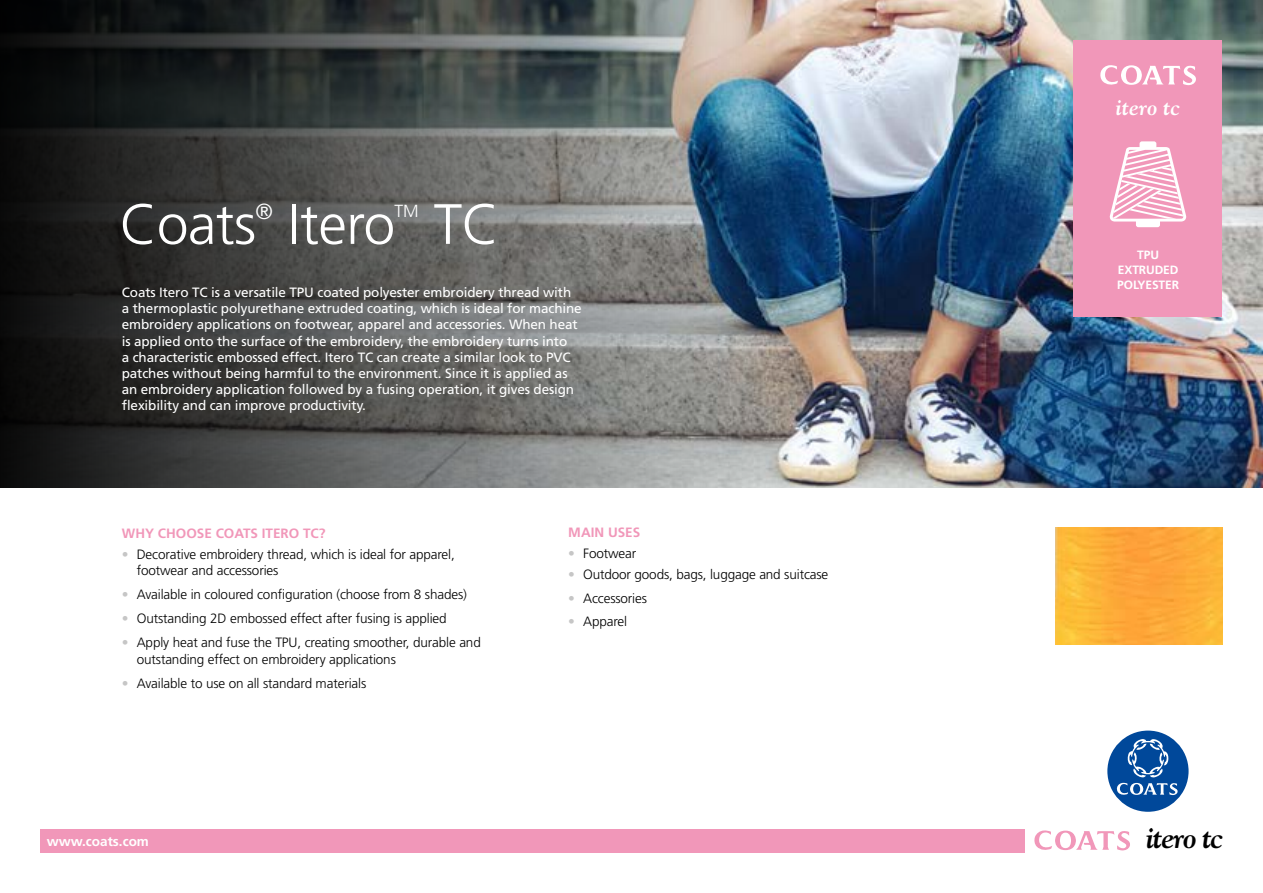
<style>
.page{position:relative;width:1263px;height:893px;background:#fff}
.page>*{position:absolute;margin:0;border:0;box-sizing:border-box;transform-origin:0 0}
.t1{font:300 56.7px "Frutiger";letter-spacing:-.01em;color:#fff}
.t2{font:italic 700 30px "Goudy";letter-spacing:-.05em;color:#000}
.t3{font:italic 700 22.5px "Goudy";letter-spacing:-.01em;color:#fff}
.t4{font:300 21.9px "Frutiger";color:#fff}
.t5{font:300 17.55px "Frutiger";color:#fff}
.t6{font:13.5px/16.2px "Frutiger";letter-spacing:-.01em;color:#fff}
.t7{font:300 13.5px/16.5px "Frutiger";letter-spacing:-.01em;color:#000}
.t8{font:700 13.5px "Frutiger";color:#f197b9}
.t9{font:700 13.5px "Frutiger";color:#fff}
.t10{font:700 12px/15px "Frutiger";letter-spacing:-.01em;color:#fff;text-align:center}
.s1{color:#c6c6c6}
</style>
<div class="page">
<div style="left:1107px;top:731px;width:81px;height:81px;background:#00489a;border-radius:50%"></div>
<svg style="left:1116px;top:739px;width:62px;height:56px"></svg>
<img style="left:795px;top:0;width:468px;height:487px">
<svg style="left:0;top:0;width:795px;height:488px;background:#515555"></svg>
<img style="left:1055px;top:527px;width:167px;height:118px">
<div style="left:1073px;top:41px;width:149px;height:276px;background:#f197b9"></div>
<svg style="left:1100px;top:65px;width:96px;height:20px"></svg>
<svg style="left:1109px;top:141px;width:77px;height:86px"></svg>
<div style="left:41px;top:829px;width:984px;height:23px;background:#f197b9"></div>
<svg style="left:1034px;top:830px;width:96px;height:21px"></svg>
<h1 class="t1" style="left:120px;top:192px;width:138px">Coats</h1>
<h3 class="t4" style="left:256px;top:199px;width:19px">®</h3>
<h1 class="t1" style="left:288px;top:192px;width:109px">Itero</h1>
<p class="t5" style="left:395px;top:201px;width:26px">TM</p>
<h1 class="t1" style="left:434px;top:192px;width:67px">TC</h1>
<p class="t6" style="left:122px;top:284px;width:461px">Coats Itero TC is a versatile TPU coated polyester embroidery thread with a thermoplastic polyurethane extruded coating, which is ideal for machine embroidery applications on footwear, apparel and accessories. When heat is applied onto the surface of the embroidery, the embroidery turns into<br>a characteristic embossed effect. Itero TC can create a similar look to PVC patches without being harmful to the environment. Since it is applied as an embroidery application followed by a fusing operation, it gives design flexibility and can improve productivity.</p>
<p class="t8" style="left:122px;top:525px;width:205px">WHY CHOOSE COATS ITERO TC?</p>
<p class="t7" style="left:137px;top:546px;width:319px;text-indent:-15px"><span class="s1">•</span> Decorative embroidery thread, which is ideal for apparel, footwear and accessories</p>
<p class="t7" style="left:122px;top:587px;width:346px"><span class="s1">•</span> Available in coloured configuration (choose from 8 shades)</p>
<p class="t7" style="left:122px;top:611px;width:326px"><span class="s1">•</span> Outstanding 2D embossed effect after fusing is applied</p>
<p class="t7" style="left:137px;top:634px;width:346px;text-indent:-15px"><span class="s1">•</span> Apply heat and fuse the TPU, creating smoother, durable and outstanding effect on embroidery applications</p>
<p class="t7" style="left:122px;top:675px;width:246px"><span class="s1">•</span> Available to use on all standard materials</p>
<p class="t8" style="left:568px;top:524px;width:74px">MAIN USES</p>
<p class="t7" style="left:568px;top:545px;width:69px"><span class="s1">•</span> Footwear</p>
<p class="t7" style="left:568px;top:566px;width:262px"><span class="s1">•</span> Outdoor goods, bags, luggage and suitcase</p>
<p class="t7" style="left:568px;top:590px;width:80px"><span class="s1">•</span> Accessories</p>
<p class="t7" style="left:568px;top:614px;width:60px"><span class="s1">•</span> Apparel</p>
<h3 class="t3" style="left:1116px;top:93px;width:66px">itero tc</h3>
<p class="t10" style="left:1117px;top:247px;width:63px">TPU<br>EXTRUDED<br>POLYESTER</p>
<p class="t9" style="left:47px;top:833px;width:104px">www.coats.com</p>
<h2 class="t2" style="left:1146px;top:819px;width:79px">itero tc</h2>
</div>
